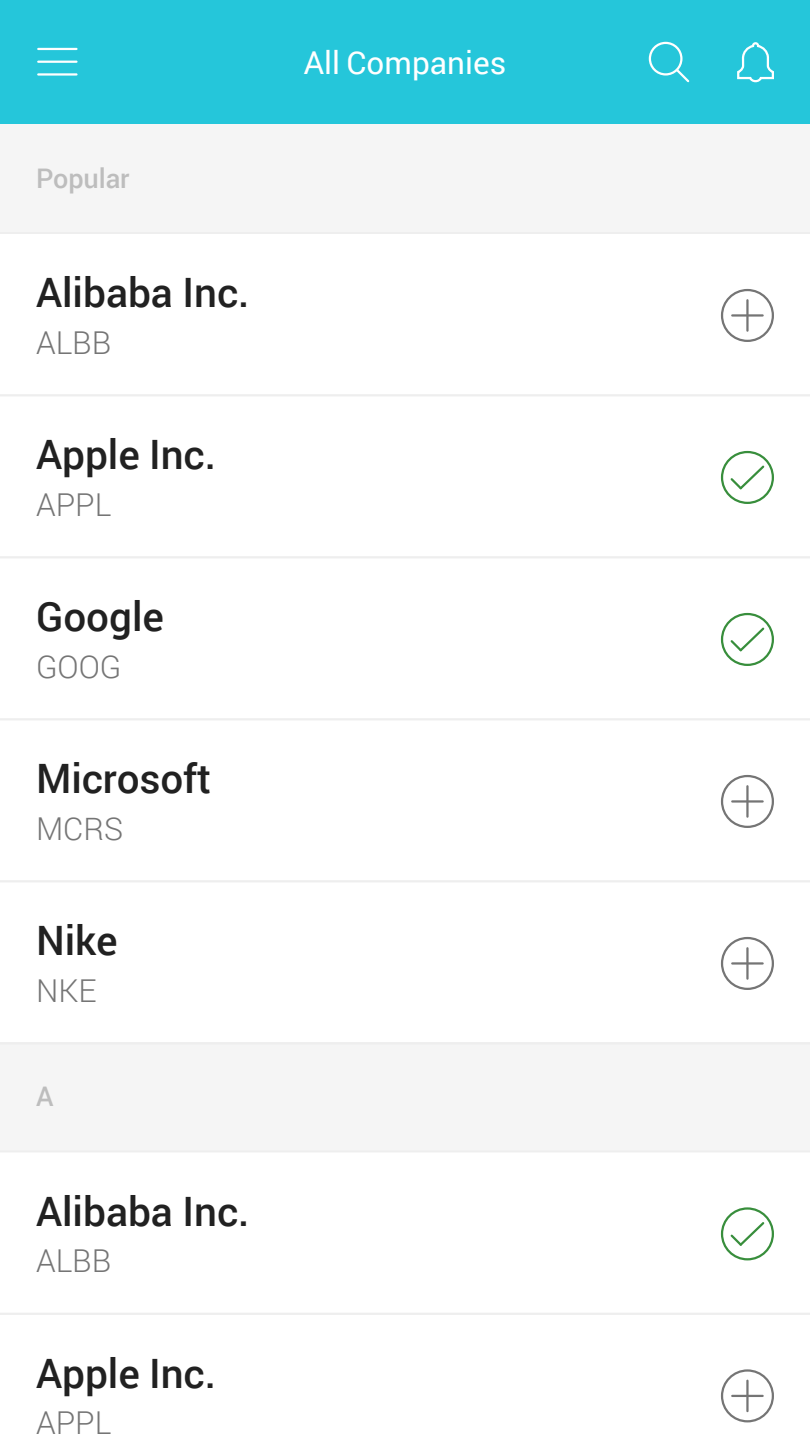
<style>
.page{position:relative;width:810px;height:1440px;background:#fff}
.page>*{position:absolute;margin:0;border:0;box-sizing:border-box;transform-origin:0 0}
.t1{font:500 40.5px "Roboto";color:#212121}
.t2{font:300 31.5px "Roboto";color:#757575}
.t3{font:31.5px "Roboto";color:#fff}
.t4{font:500 27px "Roboto";letter-spacing:-.005em;color:#bdbdbd}
</style>
<div class="page">
<div style="left:0;top:0;width:810px;height:124px;background:#25c6da"></div>
<div style="left:649px;top:42px;width:34px;height:34px;border:2px solid #fff;border-radius:50%"></div>
<svg style="left:674px;top:67px;width:16px;height:16px"></svg>
<hr style="left:38px;top:61px;width:38px;height:2px;background:#fff">
<hr style="left:38px;top:48px;width:38px;height:2px;background:#fff">
<hr style="left:38px;top:73px;width:38px;height:3px;background:#fff">
<hr style="left:0;top:232px;width:810px;height:2px;background:#eee">
<div style="left:0;top:124px;width:810px;height:108px;background:#f5f5f5"></div>
<svg style="left:737px;top:42px;width:37px;height:41px"></svg>
<hr style="left:0;top:394px;width:810px;height:2px;background:#eee">
<hr style="left:0;top:556px;width:810px;height:2px;background:#eee">
<hr style="left:0;top:718px;width:810px;height:2px;background:#eee">
<div style="left:721px;top:289px;width:53px;height:53px;border:2px solid #757575;border-radius:50%"></div>
<hr style="left:732px;top:314px;width:31px;height:3px;background:#757575">
<hr style="left:746px;top:300px;width:3px;height:31px;background:#757575">
<div style="left:721px;top:775px;width:53px;height:53px;border:2px solid #757575;border-radius:50%"></div>
<hr style="left:732px;top:800px;width:31px;height:3px;background:#757575">
<hr style="left:746px;top:786px;width:3px;height:31px;background:#757575">
<hr style="left:0;top:1150px;width:810px;height:2px;background:#eee">
<div style="left:0;top:1042px;width:810px;height:108px;background:#f5f5f5"></div>
<hr style="left:0;top:1313px;width:810px;height:2px;background:#eee">
<div style="left:721px;top:1369px;width:53px;height:53px;border:2px solid #757575;border-radius:50%"></div>
<hr style="left:732px;top:1395px;width:31px;height:2px;background:#757575">
<hr style="left:746px;top:1381px;width:3px;height:30px;background:#757575">
<hr style="left:0;top:880px;width:810px;height:2px;background:#eee">
<hr style="left:0;top:1042px;width:810px;height:2px;background:#eee">
<div style="left:721px;top:937px;width:53px;height:53px;border:2px solid #757575;border-radius:50%"></div>
<hr style="left:732px;top:962px;width:31px;height:3px;background:#757575">
<hr style="left:746px;top:948px;width:3px;height:31px;background:#757575">
<div style="left:721px;top:451px;width:53px;height:53px;border:2px solid #388e3c;border-radius:50%"></div>
<svg style="left:730px;top:465px;width:35px;height:25px"></svg>
<div style="left:721px;top:613px;width:53px;height:53px;border:2px solid #388e3c;border-radius:50%"></div>
<svg style="left:730px;top:627px;width:35px;height:25px"></svg>
<div style="left:721px;top:1207px;width:53px;height:53px;border:2px solid #388e3c;border-radius:50%"></div>
<svg style="left:730px;top:1222px;width:35px;height:24px"></svg>
<p class="t4" style="left:36px;top:159px;width:95px">Popular</p>
<p class="t1" style="left:36px;top:264px;width:215px">Alibaba Inc.</p>
<p class="t2" style="left:36px;top:321px;width:77px">ALBB</p>
<p class="t1" style="left:36px;top:426px;width:182px">Apple Inc.</p>
<p class="t2" style="left:36px;top:483px;width:77px">APPL</p>
<p class="t1" style="left:36px;top:588px;width:130px">Google</p>
<p class="t2" style="left:36px;top:645px;width:87px">GOOG</p>
<p class="t1" style="left:36px;top:750px;width:177px">Microsoft</p>
<p class="t2" style="left:36px;top:807px;width:89px">MCRS</p>
<p class="t1" style="left:36px;top:912px;width:83px">Nike</p>
<p class="t2" style="left:36px;top:969px;width:62px">NKE</p>
<p class="t4" style="left:36px;top:1078px;width:19px">A</p>
<p class="t1" style="left:36px;top:1183px;width:215px">Alibaba Inc.</p>
<p class="t2" style="left:36px;top:1239px;width:77px">ALBB</p>
<p class="t1" style="left:36px;top:1345px;width:182px">Apple Inc.</p>
<p class="t2" style="left:36px;top:1401px;width:77px">APPL</p>
<p class="t3" style="left:304px;top:40px;width:204px">All Companies</p>
</div>
